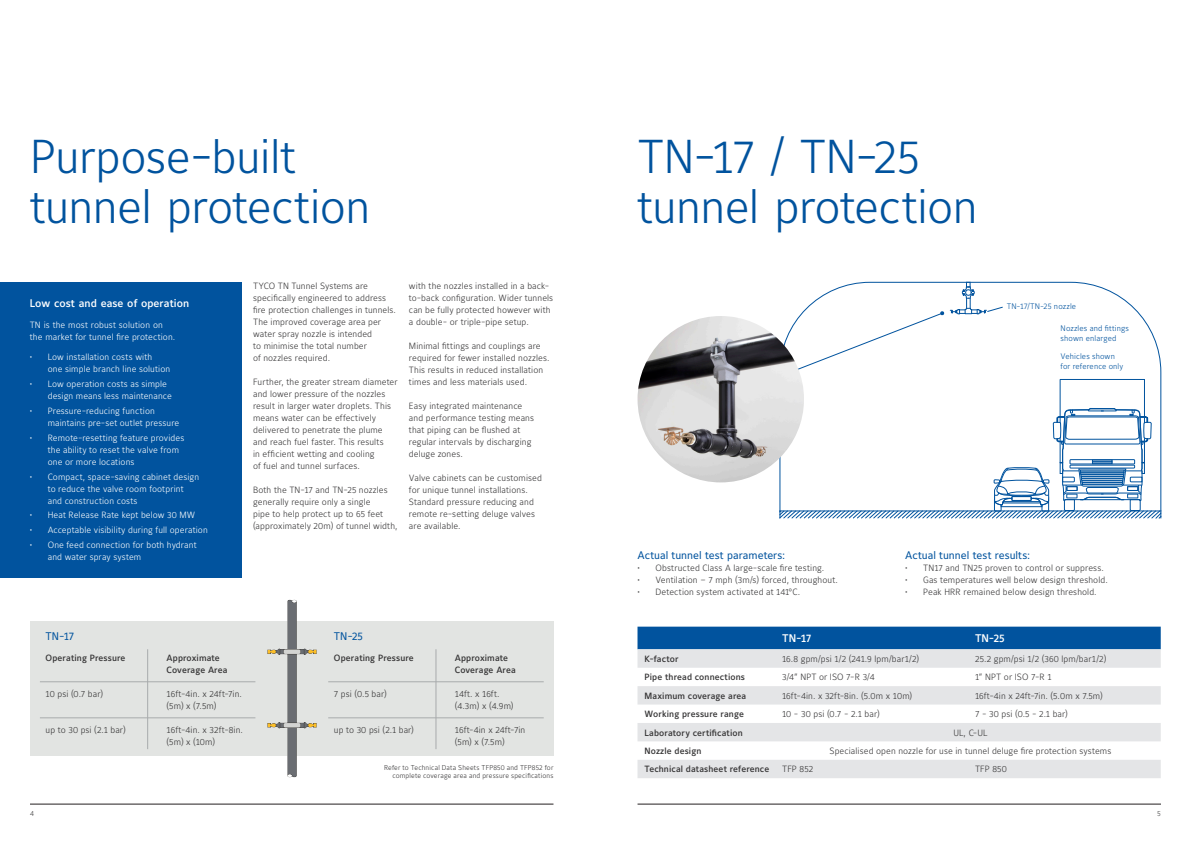
<style>
.page{position:relative;width:1191px;height:842px;background:#fff}
.page>*{position:absolute;margin:0;border:0;box-sizing:border-box;transform-origin:0 0}
.t1{font:300 47.1px/49.5px "Maurea Jci Lf ML";letter-spacing:-.015em;color:#01539e}
.body_copy{font:11px "Maurea Jci Lf ML";color:#01539e}
.body_copy-2{font:500 11px "Maurea Jci Lf ML";letter-spacing:.005em;color:#fff}
.body_copy-3{font:300 9px/12px "Maurea Jci Lf ML";letter-spacing:.01em;color:#363536}
.t2{font:300 9px/12px "Maurea Jci Lf ML";letter-spacing:.01em;color:#fff}
.body_copy-4{font:500 9px "Maurea Jci Lf ML";letter-spacing:.015em;color:#363536}
.body_copy-5{font:300 8px/10px "Maurea Jci Lf ML";letter-spacing:.015em;color:#01539e}
.body_copy-6{font:300 7px/8.4px "Maurea Jci Lf ML";letter-spacing:.02em;color:#363536;text-align:right}
.t3{font:300 7px "Maurea Jci Tf ML";color:#363536}
</style>
<div class="page">
<div style="left:637px;top:627px;width:523px;height:22px;background:#01539e"></div>
<svg style="left:637px;top:649px;width:523px;height:129px;fill:#e4e5e7"></svg>
<div style="left:30px;top:621px;width:523px;height:134px;background:#e2e4e2"></div>
<img style="left:88px;top:599px;width:407px;height:179px">
<div style="left:0;top:282px;width:241px;height:295px;background:#01539e"></div>
<svg style="left:719px;top:282px;width:442px;height:237px"></svg>
<img style="left:637px;top:316px;width:167px;height:166px;border-radius:83px">
<hr style="left:147px;top:649px;width:1px;height:100px;background:#a8abac">
<hr style="left:436px;top:649px;width:1px;height:100px;background:#a8abac">
<hr style="left:40px;top:681px;width:215px;height:1px;background:#a8abac">
<hr style="left:328px;top:681px;width:216px;height:1px;background:#a8abac">
<hr style="left:40px;top:717px;width:215px;height:1px;background:#a8abac">
<hr style="left:328px;top:717px;width:216px;height:1px;background:#a8abac">
<hr style="left:30px;top:804px;width:523px;height:1px;background:#231f20">
<hr style="left:637px;top:804px;width:524px;height:1px;background:#231f20">
<p class="t1" style="left:30px;top:131px;width:342px">Purpose-built tunnel protection</p>
<p class="t1" style="left:637px;top:131px;width:284px">TN-17 / TN-25</p>
<p class="t1" style="left:637px;top:181px;width:342px">tunnel protection</p>
<p class="body_copy-3" style="left:253px;top:279px;width:144px">TYCO TN Tunnel Systems are specifically engineered to address fire protection challenges in tunnels.<br>The improved coverage area per water spray nozzle is intended<br>to minimise the total number<br>of nozzles required.</p>
<p class="body_copy-3" style="left:253px;top:375px;width:146px">Further, the greater stream diameter and lower pressure of the nozzles result in larger water droplets. This means water can be effectively delivered to penetrate the plume and reach fuel faster. This results<br>in efficient wetting and cooling<br>of fuel and tunnel surfaces.</p>
<p class="body_copy-3" style="left:253px;top:483px;width:146px">Both the TN-17 and TN-25 nozzles generally require only a single<br>pipe to help protect up to 65 feet (approximately 20m) of tunnel width,</p>
<p class="body_copy-3" style="left:409px;top:279px;width:146px">with the nozzles installed in a back&shy;to-back configuration. Wider tunnels can be fully protected however with a double- or triple-pipe setup.</p>
<p class="body_copy-3" style="left:409px;top:339px;width:142px">Minimal fittings and couplings are required for fewer installed nozzles.<br>This results in reduced installation times and less materials used.</p>
<p class="body_copy-3" style="left:409px;top:399px;width:127px">Easy integrated maintenance and performance testing means that piping can be flushed at regular intervals by discharging deluge zones.</p>
<p class="body_copy-3" style="left:409px;top:471px;width:135px">Valve cabinets can be customised for unique tunnel installations.<br>Standard pressure reducing and remote re-setting deluge valves are available.</p>
<p class="body_copy-2" style="left:30px;top:297px;width:161px">Low cost and ease of operation</p>
<p class="t2" style="left:30px;top:318px;width:147px">TN is the most robust solution on the market for tunnel fire protection.</p>
<p class="t2" style="left:48px;top:351px;width:124px;text-indent:-18px">• Low installation costs with<br>one simple branch line solution</p>
<p class="t2" style="left:48px;top:378px;width:126px;text-indent:-18px">• Low operation costs as simple design means less maintenance</p>
<p class="t2" style="left:48px;top:405px;width:133px;text-indent:-18px">• Pressure-reducing function maintains pre-set outlet pressure</p>
<p class="t2" style="left:48px;top:431px;width:138px;text-indent:-18px">• Remote-resetting feature provides the ability to reset the valve from one or more locations</p>
<p class="t2" style="left:48px;top:470px;width:153px;text-indent:-18px">• Compact, space-saving cabinet design to reduce the valve room footprint and construction costs</p>
<p class="t2" style="left:30px;top:509px;width:167px">• Heat Release Rate kept below 30 MW</p>
<p class="t2" style="left:30px;top:524px;width:180px">• Acceptable visibility during full operation</p>
<p class="t2" style="left:48px;top:539px;width:150px;text-indent:-18px">• One feed connection for both hydrant and water spray system</p>
<p class="body_copy" style="left:637px;top:549px;width:149px">Actual tunnel test parameters:</p>
<p class="body_copy-3" style="left:637px;top:562px;width:188px">• Obstructed Class A large-scale fire testing.</p>
<p class="body_copy-3" style="left:637px;top:574px;width:202px">• Ventilation – 7 mph (3m/s) forced, throughout.</p>
<p class="body_copy-3" style="left:637px;top:586px;width:164px">• Detection system activated at 141°C.</p>
<p class="body_copy-5" style="left:1006px;top:301px;width:71px">TN-17/TN-25 nozzle</p>
<p class="body_copy-5" style="left:1060px;top:323px;width:70px">Nozzles and fittings shown enlarged</p>
<p class="body_copy-5" style="left:1060px;top:351px;width:64px">Vehicles shown for reference only</p>
<p class="body_copy" style="left:905px;top:549px;width:126px">Actual tunnel test results:</p>
<p class="body_copy-3" style="left:905px;top:562px;width:200px">• TN17 and TN25 proven to control or suppress.</p>
<p class="body_copy-3" style="left:905px;top:574px;width:204px">• Gas temperatures well below design threshold.</p>
<p class="body_copy-3" style="left:905px;top:586px;width:193px">• Peak HRR remained below design threshold.</p>
<p class="body_copy" style="left:46px;top:630px;width:30px">TN-17</p>
<p class="body_copy-4" style="left:46px;top:652px;width:81px">Operating Pressure</p>
<p class="body_copy-4" style="left:167px;top:652px;width:55px">Approximate</p>
<p class="body_copy-4" style="left:167px;top:664px;width:62px">Coverage Area</p>
<p class="body_copy-3" style="left:46px;top:687px;width:59px">10 psi (0.7 bar)</p>
<p class="body_copy-3" style="left:167px;top:687px;width:77px">16ft-4in. x 24ft-7in.</p>
<p class="body_copy-3" style="left:167px;top:699px;width:51px">(5m) x (7.5m)</p>
<p class="body_copy-3" style="left:46px;top:723px;width:82px">up to 30 psi (2.1 bar)</p>
<p class="body_copy-3" style="left:167px;top:723px;width:78px">16ft-4in. x 32ft-8in.</p>
<p class="body_copy-3" style="left:167px;top:735px;width:50px">(5m) x (10m)</p>
<p class="body_copy" style="left:334px;top:630px;width:31px">TN-25</p>
<p class="body_copy-4" style="left:334px;top:652px;width:81px">Operating Pressure</p>
<p class="body_copy-4" style="left:455px;top:652px;width:55px">Approximate</p>
<p class="body_copy-4" style="left:455px;top:664px;width:62px">Coverage Area</p>
<p class="body_copy-3" style="left:334px;top:687px;width:54px">7 psi (0.5 bar)</p>
<p class="body_copy-3" style="left:455px;top:687px;width:46px">14ft. x 16ft.</p>
<p class="body_copy-3" style="left:455px;top:699px;width:60px">(4.3m) x (4.9m)</p>
<p class="body_copy-3" style="left:334px;top:723px;width:82px">up to 30 psi (2.1 bar)</p>
<p class="body_copy-3" style="left:455px;top:723px;width:72px">16ft-4in x 24ft-7in</p>
<p class="body_copy-3" style="left:455px;top:735px;width:51px">(5m) x (7.5m)</p>
<p class="body_copy-6" style="left:384px;top:763px;width:171px">Refer to Technical Data Sheets TFP850 and TFP852 for complete coverage area and pressure specifications</p>
<p class="body_copy-2" style="left:782px;top:632px;width:31px">TN-17</p>
<p class="body_copy-2" style="left:975px;top:632px;width:31px">TN-25</p>
<p class="body_copy-4" style="left:644px;top:653px;width:36px">K-factor</p>
<p class="body_copy-3" style="left:782px;top:652px;width:138px">16.8 gpm/psi 1/2 (241.9 lpm/bar1/2)</p>
<p class="body_copy-3" style="left:975px;top:652px;width:133px">25.2 gpm/psi 1/2 (360 lpm/bar1/2)</p>
<p class="body_copy-4" style="left:644px;top:672px;width:102px">Pipe thread connections</p>
<p class="body_copy-3" style="left:782px;top:671px;width:94px">3/4” NPT or ISO 7-R 3/4</p>
<p class="body_copy-3" style="left:975px;top:671px;width:78px">1” NPT or ISO 7-R 1</p>
<p class="body_copy-4" style="left:644px;top:690px;width:103px">Maximum coverage area</p>
<p class="body_copy-3" style="left:782px;top:689px;width:132px">16ft-4in. x 32ft-8in. (5.0m x 10m)</p>
<p class="body_copy-3" style="left:975px;top:689px;width:129px">16ft-4in x 24ft-7in. (5.0m x 7.5m)</p>
<p class="body_copy-4" style="left:644px;top:708px;width:101px">Working pressure range</p>
<p class="body_copy-3" style="left:782px;top:708px;width:99px">10 - 30 psi (0.7 - 2.1 bar)</p>
<p class="body_copy-3" style="left:975px;top:708px;width:94px">7 - 30 psi (0.5 - 2.1 bar)</p>
<p class="body_copy-4" style="left:644px;top:727px;width:100px">Laboratory certification</p>
<p class="body_copy-3" style="left:953px;top:726px;width:36px">UL, C-UL</p>
<p class="body_copy-4" style="left:644px;top:745px;width:58px">Nozzle design</p>
<p class="body_copy-3" style="left:829px;top:745px;width:283px">Specialised open nozzle for use in tunnel deluge fire protection systems</p>
<p class="body_copy-4" style="left:644px;top:764px;width:126px">Technical datasheet reference</p>
<p class="body_copy-3" style="left:782px;top:763px;width:33px">TFP 852</p>
<p class="body_copy-3" style="left:975px;top:763px;width:33px">TFP 850</p>
<p class="t3" style="left:30px;top:809px;width:5px">4</p>
<p class="t3" style="left:1157px;top:809px;width:5px">5</p>
</div>
